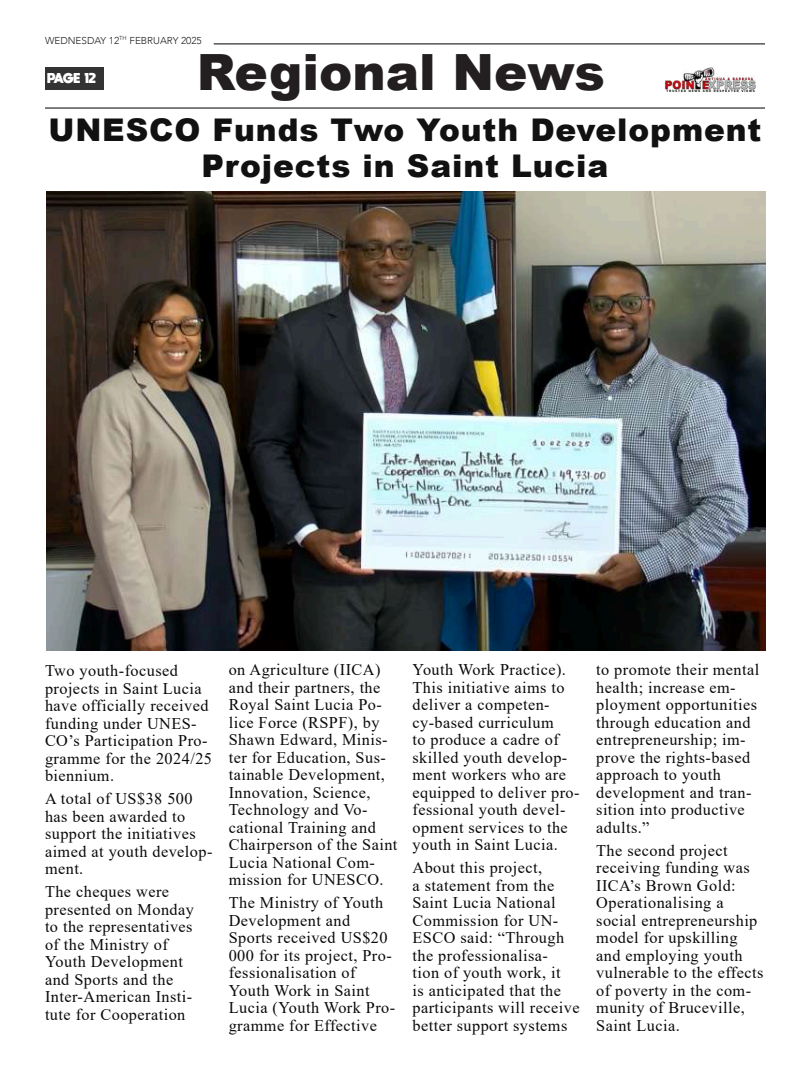
<style>
.page{position:relative;width:810px;height:1080px;background:#fff}
.page>*{position:absolute;margin:0;border:0;box-sizing:border-box;transform-origin:0 0}
.t1{font:900 50px "Arial";color:#231f20}
.t2{font:900 31.25px/36px "Arial";letter-spacing:.03em;color:#111;text-align:center}
.t3{font:16.25px/17.5px "Times New Roman";letter-spacing:.03em;color:#0a0a0a}
.t4{font:300 10px "Avenir";color:#231f20}
.t5{font:800 10px "moon get";letter-spacing:-.055em;color:#fff}
</style>
<div class="page">
<hr style="left:214px;top:43px;width:551px;height:2px;background:#333">
<div style="left:45px;top:67px;width:58px;height:22px;background:#333"></div>
<img style="left:665px;top:67px;width:91px;height:25px">
<hr style="left:45px;top:107px;width:720px;height:2px;background:#333">
<img style="left:46px;top:191px;width:719px;height:460px">
<p class="t4" style="left:45px;top:34px;width:158px">WEDNESDAY 12<sup>TH</sup> FEBRUARY 2025</p>
<p class="t5" style="left:47px;top:71px;width:50px">PAGE 12</p>
<h1 class="t1" style="left:197px;top:36px;width:410px">Regional News</h1>
<h2 class="t2" style="left:48px;top:111px;width:715px">UNESCO Funds Two Youth Development<br>Projects in Saint Lucia</h2>
<p class="t3" style="left:45px;top:661px;width:169px">Two youth-focused projects in Saint Lucia have officially received funding under UNES-<br>CO’s Participation Pro&shy;gramme for the 2024/25 biennium.</p>
<p class="t3" style="left:45px;top:790px;width:169px">A total of US$38 500 has been awarded to support the initiatives aimed at youth develop&shy;ment.</p>
<p class="t3" style="left:45px;top:883px;width:150px">The cheques were presented on Monday to the representatives of the Ministry of<br>Youth Development and Sports and the<br>Inter-American Insti&shy;tute for Cooperation</p>
<p class="t3" style="left:229px;top:660px;width:170px">on Agriculture (IICA) and their partners, the<br>Royal Saint Lucia Po&shy;lice Force (RSPF), by<br>Shawn Edward, Minis&shy;ter for Education, Sus&shy;tainable Development,<br>Innovation, Science,<br>Technology and Vo&shy;cational Training and<br>Chairperson of the Saint<br>Lucia National Com&shy;mission for UNESCO.</p>
<p class="t3" style="left:229px;top:893px;width:168px">The Ministry of Youth<br>Development and<br>Sports received US$20<br>000 for its project, Pro&shy;fessionalisation of<br>Youth Work in Saint<br>Lucia (Youth Work Pro&shy;gramme for Effective</p>
<p class="t3" style="left:412px;top:660px;width:169px">Youth Work Practice).<br>This initiative aims to deliver a competen&shy;cy-based curriculum<br>to produce a cadre of skilled youth develop&shy;ment workers who are equipped to deliver pro&shy;fessional youth devel&shy;opment services to the youth in Saint Lucia.</p>
<p class="t3" style="left:412px;top:858px;width:169px">About this project,<br>a statement from the<br>Saint Lucia National<br>Commission for UN-<br>ESCO said: “Through the professionalisa-<br>tion of youth work, it<br>is anticipated that the participants will receive better support systems</p>
<p class="t3" style="left:596px;top:660px;width:165px">to promote their mental health; increase em&shy;ployment opportunities through education and entrepreneurship; im&shy;prove the rights-based approach to youth development and tran&shy;sition into productive adults.”</p>
<p class="t3" style="left:596px;top:841px;width:169px">The second project receiving funding was<br>IICA’s Brown Gold:<br>Operationalising a social entrepreneurship model for upskilling and employing youth vulnerable to the effects of poverty in the com&shy;munity of Bruceville,<br>Saint Lucia.</p>
</div>
